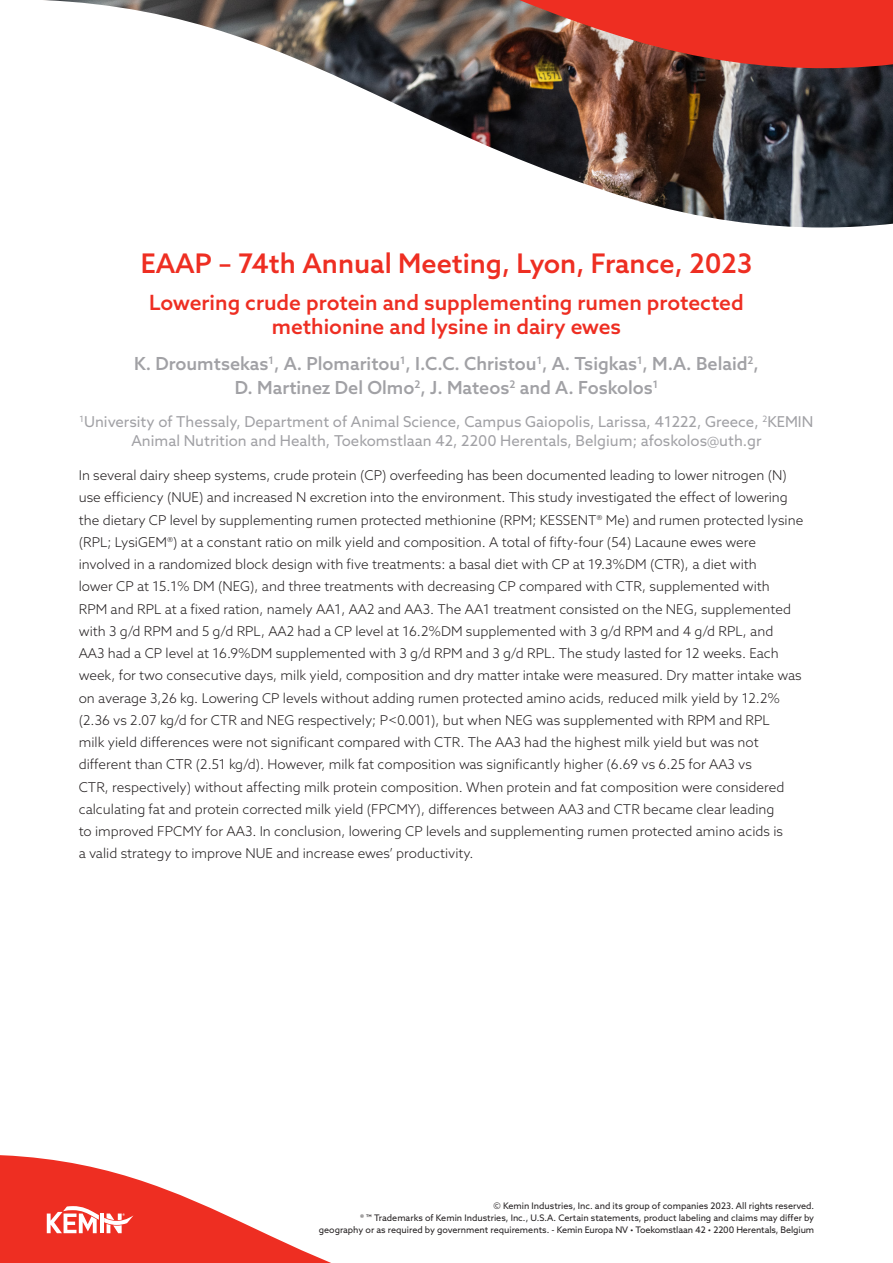
<style>
.page{position:relative;width:893px;height:1263px;background:#fff}
.page>*{position:absolute;margin:0;border:0;box-sizing:border-box;transform-origin:0 0}
.Main_Titel{font:500 27px "Azo Sans";color:#ee2e22}
.Header_-_grey{font:500 21px/24px "Azo Sans";color:#ee2e22;text-align:center}
.Header_-_grey-2{font:500 18px/24px "Azo Sans";color:#a1a1a5;text-align:center}
.Header_-_grey-3{font:15px/19.5px "Azo Sans";color:#a1a1a5;text-align:center}
.Body_Text{font:300 13.5px "Azo Sans";color:#231f20}
.Disclaimer{font:9px/12px "Azo Sans";color:#231f20;text-align:right}
</style>
<div class="page">
<img style="left:44px;top:0;width:849px;height:227px">
<svg style="left:0;top:1155px;width:331px;height:108px"></svg>
<svg style="left:469px;top:0;width:424px;height:68px;background:#bf3c30"></svg>
<p class="Main_Titel" style="left:141px;top:245px;width:613px">EAAP – 74th Annual Meeting, Lyon, France, 2023</p>
<p class="Header_-_grey" style="left:149px;top:290px;width:596px">Lowering crude protein and supplementing rumen protected methionine and lysine in dairy ewes</p>
<p class="Header_-_grey-2" style="left:134px;top:352px;width:626px">K. Droumtsekas<sup>1</sup>, A. Plomaritou<sup>1</sup>, I.C.C. Christou<sup>1</sup>, A. Tsigkas<sup>1</sup>, M.A. Belaid<sup>2</sup>,<br>D. Martinez Del Olmo<sup>2</sup>, J. Mateos<sup>2</sup> and A. Foskolos<sup>1</sup></p>
<p class="Header_-_grey-3" style="left:80px;top:411px;width:735px"><sup>1</sup>University of Thessaly, Department of Animal Science, Campus Gaiopolis, Larissa, 41222, Greece, <sup>2</sup>KEMIN<br>Animal Nutrition and Health, Toekomstlaan 42, 2200 Herentals, Belgium; afoskolos@uth.gr</p>
<p class="Body_Text" style="left:79px;top:466px;width:710px">In several dairy sheep systems, crude protein (CP) overfeeding has been documented leading to lower nitrogen (N)</p>
<p class="Body_Text" style="left:79px;top:489px;width:711px">use efficiency (NUE) and increased N excretion into the environment. This study investigated the effect of lowering</p>
<p class="Body_Text" style="left:79px;top:511px;width:726px">the dietary CP level by supplementing rumen protected methionine (RPM; KESSENT® Me) and rumen protected lysine</p>
<p class="Body_Text" style="left:79px;top:533px;width:679px">(RPL; LysiGEM®) at a constant ratio on milk yield and composition. A total of fifty-four (54) Lacaune ewes were</p>
<p class="Body_Text" style="left:79px;top:555px;width:680px">involved in a randomized block design with five treatments: a basal diet with CP at 19.3%DM (CTR), a diet with</p>
<p class="Body_Text" style="left:79px;top:578px;width:693px">lower CP at 15.1% DM (NEG), and three treatments with decreasing CP compared with CTR, supplemented with</p>
<p class="Body_Text" style="left:79px;top:600px;width:714px">RPM and RPL at a fixed ration, namely AA1, AA2 and AA3. The AA1 treatment consisted on the NEG, supplemented</p>
<p class="Body_Text" style="left:79px;top:622px;width:696px">with 3 g/d RPM and 5 g/d RPL, AA2 had a CP level at 16.2%DM supplemented with 3 g/d RPM and 4 g/d RPL, and</p>
<p class="Body_Text" style="left:79px;top:644px;width:702px">AA3 had a CP level at 16.9%DM supplemented with 3 g/d RPM and 3 g/d RPL. The study lasted for 12 weeks. Each</p>
<p class="Body_Text" style="left:79px;top:667px;width:724px">week, for two consecutive days, milk yield, composition and dry matter intake were measured. Dry matter intake was</p>
<p class="Body_Text" style="left:79px;top:689px;width:703px">on average 3,26 kg. Lowering CP levels without adding rumen protected amino acids, reduced milk yield by 12.2%</p>
<p class="Body_Text" style="left:79px;top:711px;width:693px">(2.36 vs 2.07 kg/d for CTR and NEG respectively; P&lt;0.001), but when NEG was supplemented with RPM and RPL</p>
<p class="Body_Text" style="left:79px;top:733px;width:682px">milk yield differences were not significant compared with CTR. The AA3 had the highest milk yield but was not</p>
<p class="Body_Text" style="left:79px;top:756px;width:675px">different than CTR (2.51 kg/d). However, milk fat composition was significantly higher (6.69 vs 6.25 for AA3 vs</p>
<p class="Body_Text" style="left:79px;top:778px;width:707px">CTR, respectively) without affecting milk protein composition. When protein and fat composition were considered</p>
<p class="Body_Text" style="left:79px;top:800px;width:697px">calculating fat and protein corrected milk yield (FPCMY), differences between AA3 and CTR became clear leading</p>
<p class="Body_Text" style="left:79px;top:822px;width:706px">to improved FPCMY for AA3. In conclusion, lowering CP levels and supplementing rumen protected amino acids is</p>
<p class="Body_Text" style="left:79px;top:845px;width:396px">a valid strategy to improve NUE and increase ewes’ productivity.</p>
<p class="Disclaimer" style="left:319px;top:1200px;width:497px">© Kemin Industries, Inc. and its group of companies 2023. All rights reserved.<br>® ™ Trademarks of Kemin Industries, Inc., U.S.A. Certain statements, product labeling and claims may differ by geography or as required by government requirements. - Kemin Europa NV • Toekomstlaan 42 • 2200 Herentals, Belgium</p>
</div>
